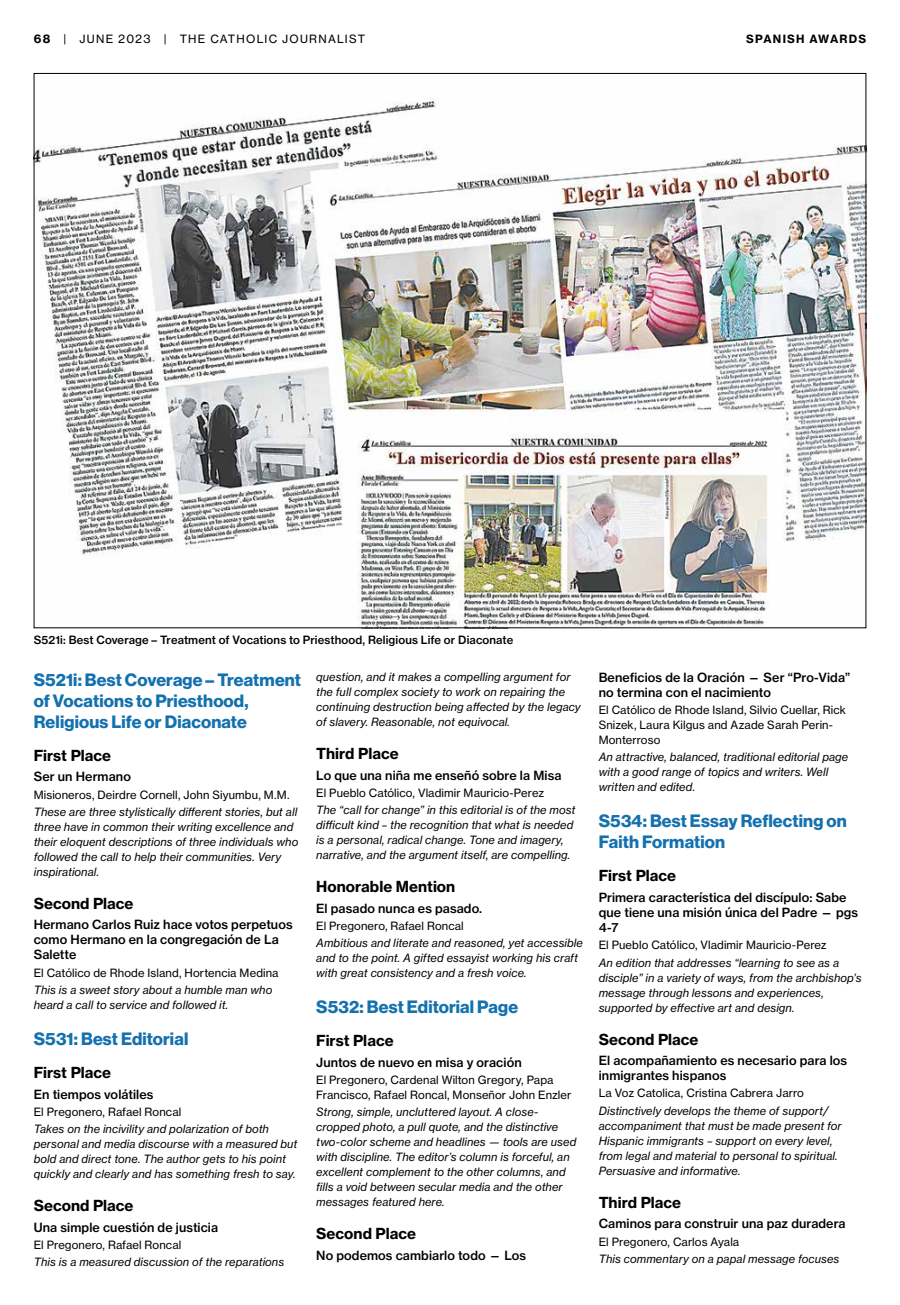
<style>
.page{position:relative;width:900px;height:1305px;background:#fff}
.page>*{position:absolute;margin:0;border:0;box-sizing:border-box;transform-origin:0 0}
.t1{font:17.5px/21px "N Haas Grotesk DS Pro 75 Bd";letter-spacing:.01em;color:#1471af}
.t2{font:15px "N Haas Grotesk TX Pro 75 Bd";color:#000}
.t3{font:12.5px/15px "N Haas Grotesk TX Pro 65 Md";letter-spacing:.01em;color:#000}
.t4{font:11.25px/15px "N Haas Grotesk TX Pro 56 It";letter-spacing:.005em;color:#000}
.t5{font:11.25px/15px "N Haas Grotesk TX Pro 55 Rg";letter-spacing:.01em;color:#000}
.t6{font:11.25px "N Haas Grotesk TX Pro 65 Md";letter-spacing:.01em;color:#000}
.t7{font:11.25px "N Haas Grotesk TX Pro 55 Rg";letter-spacing:.11em;color:#000}
.t8{font:11.25px "N Haas Grotesk TX Pro 75 Bd";letter-spacing:.105em;color:#000}
.s1{font-family:"N Haas Grotesk TX Pro 75 Bd"}
</style>
<div class="page">
<img style="left:36px;top:98px;width:828px;height:528px">
<p class="t7" style="left:34px;top:32px;width:333px"><span class="s1">68</span> | JUNE 2023 | THE CATHOLIC JOURNALIST</p>
<p class="t8" style="left:746px;top:31px;width:121px">SPANISH AWARDS</p>
<p class="t6" style="left:34px;top:633px;width:481px">S521i: Best Coverage – Treatment of Vocations to Priesthood, Religious Life or Diaconate</p>
<h1 class="t1" style="left:34px;top:669px;width:269px">S521i: Best Coverage – Treatment of Vocations to Priesthood,<br>Religious Life or Diaconate</h1>
<h2 class="t2" style="left:34px;top:746px;width:79px">First Place</h2>
<p class="t3" style="left:34px;top:769px;width:99px">Ser un Hermano</p>
<p class="t5" style="left:34px;top:787px;width:257px">Misioneros, Deirdre Cornell, John Siyumbu, M.M.</p>
<p class="t4" style="left:34px;top:804px;width:266px">These are three stylistically different stories, but all three have in common their writing excellence and their eloquent descriptions of three individuals who followed the call to help their communities. Very inspirational.</p>
<h2 class="t2" style="left:34px;top:894px;width:101px">Second Place</h2>
<p class="t3" style="left:34px;top:917px;width:260px">Hermano Carlos Ruiz hace votos perpetuos como Hermano en la congregación de La<br>Salette</p>
<p class="t5" style="left:34px;top:965px;width:246px">El Católico de Rhode Island, Hortencia Medina</p>
<p class="t4" style="left:34px;top:982px;width:240px">This is a sweet story about a humble man who heard a call to service and followed it.</p>
<h1 class="t1" style="left:34px;top:1029px;width:156px">S531: Best Editorial</h1>
<h2 class="t2" style="left:34px;top:1063px;width:79px">First Place</h2>
<p class="t3" style="left:34px;top:1086px;width:121px">En tiempos volátiles</p>
<p class="t5" style="left:34px;top:1104px;width:149px">El Pregonero, Rafael Roncal</p>
<p class="t4" style="left:34px;top:1121px;width:265px">Takes on the incivility and polarization of both personal and media discourse with a measured but bold and direct tone. The author gets to his point quickly and clearly and has something fresh to say.</p>
<h2 class="t2" style="left:34px;top:1196px;width:101px">Second Place</h2>
<p class="t3" style="left:34px;top:1220px;width:186px">Una simple cuestión de justicia</p>
<p class="t5" style="left:34px;top:1237px;width:149px">El Pregonero, Rafael Roncal</p>
<p class="t4" style="left:34px;top:1255px;width:252px">This is a measured discussion of the reparations</p>
<p class="t4" style="left:316px;top:669px;width:266px">question, and it makes a compelling argument for the full complex society to work on repairing the continuing destruction being affected by the legacy of slavery. Reasonable, not equivocal.</p>
<h2 class="t2" style="left:316px;top:744px;width:84px">Third Place</h2>
<p class="t3" style="left:316px;top:768px;width:247px">Lo que una niña me enseñó sobre la Misa</p>
<p class="t5" style="left:316px;top:785px;width:229px">El Pueblo Católico, Vladimir Mauricio-Perez</p>
<p class="t4" style="left:316px;top:802px;width:261px">The “call for change” in this editorial is of the most difficult kind – the recognition that what is needed is a personal, radical change. Tone and imagery, narrative, and the argument itself, are compelling.</p>
<h2 class="t2" style="left:316px;top:877px;width:141px">Honorable Mention</h2>
<p class="t3" style="left:316px;top:901px;width:167px">El pasado nunca es pasado.</p>
<p class="t5" style="left:316px;top:918px;width:149px">El Pregonero, Rafael Roncal</p>
<p class="t4" style="left:316px;top:936px;width:268px">Ambitious and literate and reasoned, yet accessible and to the point. A gifted essayist working his craft with great consistency and a fresh voice.</p>
<h1 class="t1" style="left:316px;top:997px;width:203px">S532: Best Editorial Page</h1>
<h2 class="t2" style="left:316px;top:1031px;width:79px">First Place</h2>
<p class="t3" style="left:316px;top:1055px;width:207px">Juntos de nuevo en misa y oración</p>
<p class="t5" style="left:316px;top:1072px;width:257px">El Pregonero, Cardenal Wilton Gregory, Papa<br>Francisco, Rafael Roncal, Monseñor John Enzler</p>
<p class="t4" style="left:316px;top:1105px;width:262px">Strong, simple, uncluttered layout. A close&shy;cropped photo, a pull quote, and the distinctive two-color scheme and headlines — tools are used with discipline. The editor’s column is forceful, an excellent complement to the other columns, and fills a void between secular media and the other messages featured here.</p>
<h2 class="t2" style="left:316px;top:1224px;width:101px">Second Place</h2>
<p class="t3" style="left:316px;top:1248px;width:212px">No podemos cambiarlo todo — Los</p>
<p class="t3" style="left:599px;top:670px;width:253px">Beneficios de la Oración — Ser “Pro-Vida” no termina con el nacimiento</p>
<p class="t5" style="left:599px;top:703px;width:249px">El Católico de Rhode Island, Silvio Cuellar, Rick<br>Snizek, Laura Kilgus and Azade Sarah Perin-<br>Monterroso</p>
<p class="t4" style="left:599px;top:750px;width:251px">An attractive, balanced, traditional editorial page with a good range of topics and writers. Well written and edited.</p>
<h1 class="t1" style="left:599px;top:811px;width:250px">S534: Best Essay Reflecting on<br>Faith Formation</h1>
<h2 class="t2" style="left:599px;top:866px;width:79px">First Place</h2>
<p class="t3" style="left:599px;top:890px;width:261px">Primera característica del discípulo: Sabe que tiene una misión única del Padre — pgs<br>4-7</p>
<p class="t5" style="left:599px;top:938px;width:229px">El Pueblo Católico, Vladimir Mauricio-Perez</p>
<p class="t4" style="left:599px;top:955px;width:264px">An edition that addresses “learning to see as a disciple” in a variety of ways, from the archbishop’s message through lessons and experiences, supported by effective art and design.</p>
<h2 class="t2" style="left:599px;top:1030px;width:101px">Second Place</h2>
<p class="t3" style="left:599px;top:1053px;width:250px">El acompañamiento es necesario para los inmigrantes hispanos</p>
<p class="t5" style="left:599px;top:1086px;width:207px">La Voz Catolica, Cristina Cabrera Jarro</p>
<p class="t4" style="left:599px;top:1103px;width:244px">Distinctively develops the theme of support/ accompaniment that must be made present for Hispanic immigrants – support on every level, from legal and material to personal to spiritual.<br>Persuasive and informative.</p>
<h2 class="t2" style="left:599px;top:1193px;width:84px">Third Place</h2>
<p class="t3" style="left:599px;top:1216px;width:248px">Caminos para construir una paz duradera</p>
<p class="t5" style="left:599px;top:1234px;width:142px">El Pregonero, Carlos Ayala</p>
<p class="t4" style="left:599px;top:1251px;width:242px">This commentary on a papal message focuses</p>
</div>
